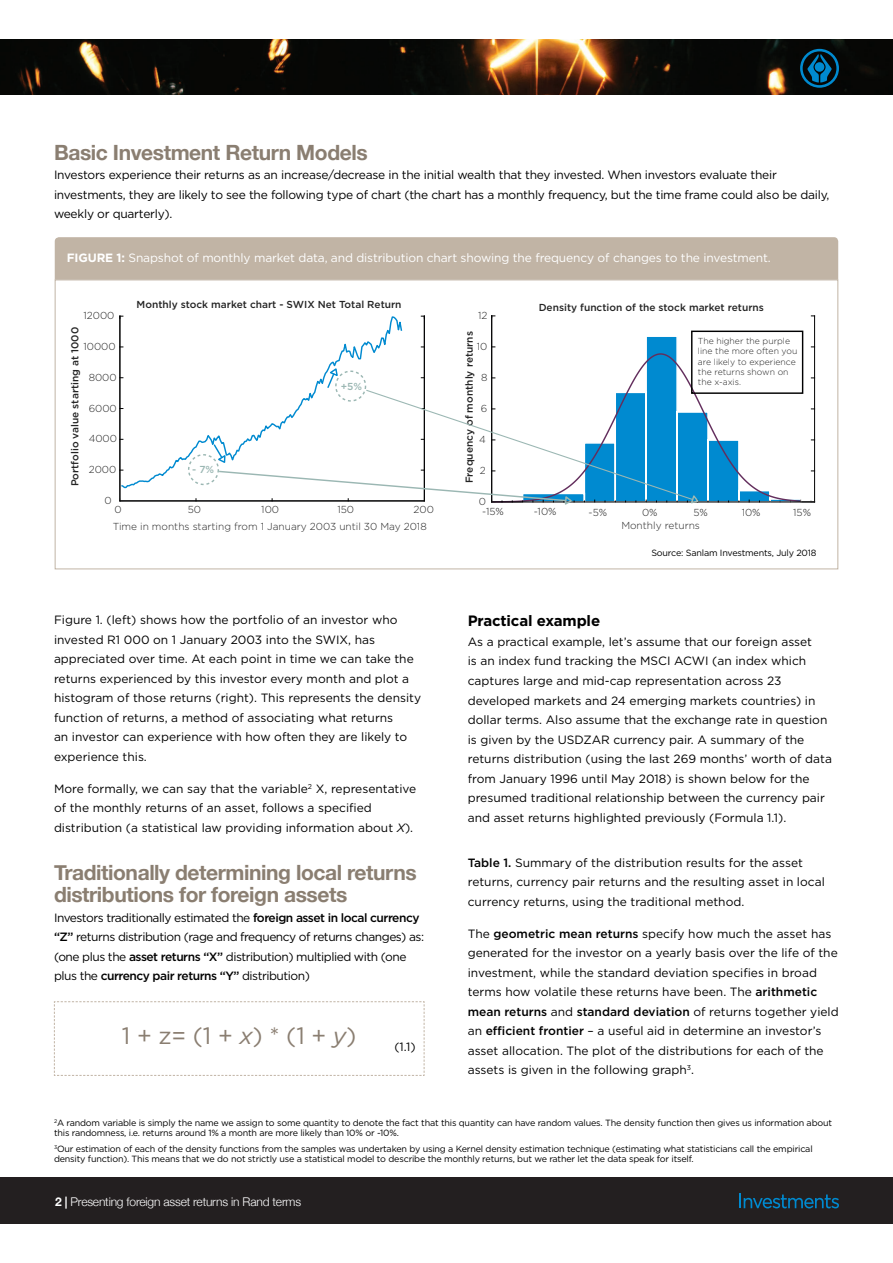
<style>
.page{position:relative;width:893px;height:1263px;background:#fff}
.page>*{position:absolute;margin:0;border:0;box-sizing:border-box;transform-origin:0 0}
.t1{font:23.7px "Gotham";color:#8a7e71}
.t2{font:700 21px/22.5px "Helvetica Neue";letter-spacing:-.02em;color:#8a7e71}
.t3{font:700 15px "Gotham";letter-spacing:-.01em;color:#000}
.t4{font:12px/19.5px "Gotham";color:#000}
.t5{font:12px/19.5px "Gotham";letter-spacing:-.02em;color:#000}
.t6{font:12px/19.5px "Gotham";letter-spacing:-.04em;color:#000}
.t7{font:12px "Gotham";letter-spacing:-.01em;color:#fff}
.t8{font:300 12px "Helvetica Neue";letter-spacing:-.015em;color:#fff}
.t9{font:300 10.2px/16.6px "Gotham";color:#242424}
.t10{font:500 10.2px "Gotham";color:#242424}
.t11{font:500 10.2px "Gotham";color:#9bb7b3}
.t12{font:9px/10.8px "Gotham";letter-spacing:-.02em;color:#000}
.t13{font:300 8.7px/10.5px "Gotham";color:#242424}
.s1{font-weight:700}
.s2{font-style:italic}
.s3{font-weight:500}
</style>
<div class="page">
<div style="left:55px;top:237px;width:783px;height:43px;background:#c1b4a5"></div>
<div style="left:0;top:1177px;width:893px;height:47px;background:#231f20"></div>
<svg style="left:739px;top:1193px;width:100px;height:15px"></svg>
<svg style="left:0;top:39px;width:893px;height:56px;background:#251b10"></svg>
<svg style="left:800px;top:49px;width:39px;height:39px;background:#033e5a"></svg>
<hr style="left:120px;top:500px;width:304px;height:1px;background:#000001">
<hr style="left:120px;top:316px;width:1px;height:185px;background:#000001">
<hr style="left:424px;top:316px;width:1px;height:185px;background:#000001">
<svg style="left:119px;top:315px;width:284px;height:174px"></svg>
<svg style="left:646px;top:337px;width:31px;height:15px"></svg>
<svg style="left:492px;top:352px;width:310px;height:151px"></svg>
<hr style="left:492px;top:501px;width:323px;height:1px;background:#000001">
<hr style="left:491px;top:316px;width:1px;height:186px;background:#000001">
<hr style="left:814px;top:316px;width:1px;height:186px;background:#000001">
<div style="left:691px;top:331px;width:112px;height:63px;border:1px solid #000001"></div>
<div style="left:188px;top:454px;width:31px;height:31px;border:1px dashed #9bb7b3;border-radius:50%"></div>
<svg style="left:212px;top:367px;width:488px;height:138px"></svg>
<svg style="left:54px;top:1001px;width:371px;height:75px"></svg>
<h2 class="t2" style="left:54px;top:141px;width:315px">Basic Investment Return Models</h2>
<p class="t5" style="left:54px;top:165px;width:777px">Investors experience their returns as an increase/decrease in the initial wealth that they invested. When investors evaluate their investments, they are likely to see the following type of chart (the chart has a monthly frequency, but the time frame could also be daily, weekly or quarterly).</p>
<p class="t7" style="left:67px;top:250px;width:705px"><span class="s1">FIGURE 1:</span> Snapshot of monthly market data, and distribution chart showing the frequency of changes to the investment.</p>
<p class="t9" style="left:83px;top:307px;width:32px">12000</p>
<p class="t10" style="left:137px;top:298px;width:266px">Monthly stock market chart - SWIX Net Total Return</p>
<p class="t10" style="left:539px;top:301px;width:227px">Density function of the stock market returns</p>
<p class="t9" style="left:478px;top:307px;width:11px">12</p>
<p class="t10" style="left:68px;top:486px;width:161px;rotate:-90deg">Portfolio value starting at 1000</p>
<p class="t9" style="left:83px;top:338px;width:34px">10000</p>
<p class="t9" style="left:89px;top:369px;width:29px">8000</p>
<p class="t9" style="left:89px;top:399px;width:30px">6000</p>
<p class="t9" style="left:89px;top:430px;width:30px">4000</p>
<p class="t9" style="left:89px;top:461px;width:29px">2000</p>
<p class="t11" style="left:192px;top:462px;width:23px">- 7%</p>
<p class="t11" style="left:341px;top:380px;width:23px">+5%</p>
<p class="t10" style="left:462px;top:483px;width:153px;rotate:-90deg">Frequency of monthly returns</p>
<p class="t9" style="left:477px;top:338px;width:12px">10</p>
<p class="t9" style="left:481px;top:369px;width:8px">8</p>
<p class="t9" style="left:481px;top:399px;width:8px">6</p>
<p class="t9" style="left:479px;top:430px;width:8px">4</p>
<p class="t9" style="left:480px;top:461px;width:7px">2</p>
<p class="t13" style="left:698px;top:335px;width:101px">The higher the purple line the more often you are likely to experience the returns shown on the x-axis.</p>
<p class="t9" style="left:105px;top:491px;width:9px">0</p>
<p class="t9" style="left:114px;top:501px;width:9px">0</p>
<p class="t9" style="left:188px;top:501px;width:15px">50</p>
<p class="t9" style="left:261px;top:501px;width:19px">100</p>
<p class="t9" style="left:337px;top:501px;width:18px">150</p>
<p class="t9" style="left:113px;top:501px;width:322px;text-indent:301px">200<br>Time in months starting from 1 January 2003 until 30 May 2018</p>
<p class="t4" style="left:54px;top:610px;width:369px">Figure 1. (left) shows how the portfolio of an investor who invested R1 000 on 1 January 2003 into the SWIX, has appreciated over time. At each point in time we can take the returns experienced by this investor every month and plot a histogram of those returns (right). This represents the density function of returns, a method of associating what returns<br>an investor can experience with how often they are likely to experience this.</p>
<p class="t4" style="left:54px;top:779px;width:364px">More formally, we can say that the variable<sup>2</sup> X, representative of the monthly returns of an asset, follows a specified distribution (a statistical law providing information about <span class="s2">X</span>).</p>
<h2 class="t2" style="left:54px;top:862px;width:364px">Traditionally determining local returns distributions for foreign assets</h2>
<p class="t6" style="left:54px;top:908px;width:372px">Investors traditionally estimated the <span class="s3">foreign asset in local currency “Z”</span> returns distribution (rage and frequency of returns changes) as: (one plus the <span class="s3">asset returns “X”</span> distribution) multiplied with (one plus the <span class="s3">currency pair returns “Y”</span> distribution)</p>
<h1 class="t1" style="left:122px;top:1021px;width:236px">1 + z= (1 + <span class="s2">x</span>) * (1 + <span class="s2">y</span>)</h1>
<p class="t4" style="left:394px;top:1036px;width:23px">(1.1)</p>
<p class="t9" style="left:479px;top:493px;width:9px">0</p>
<p class="t9" style="left:482px;top:503px;width:23px">-15%</p>
<p class="t9" style="left:534px;top:503px;width:24px">-10%</p>
<p class="t9" style="left:588px;top:503px;width:20px">-5%</p>
<p class="t9" style="left:642px;top:503px;width:17px">0%</p>
<p class="t9" style="left:693px;top:503px;width:16px">5%</p>
<p class="t9" style="left:742px;top:503px;width:20px">10%</p>
<p class="t9" style="left:793px;top:503px;width:19px">15%</p>
<p class="t9" style="left:621px;top:517px;width:80px">Monthly returns</p>
<p class="t12" style="left:651px;top:547px;width:167px">Source: Sanlam Investments, July 2018</p>
<p class="t3" style="left:468px;top:611px;width:134px">Practical example</p>
<p class="t4" style="left:468px;top:632px;width:366px">As a practical example, let’s assume that our foreign asset<br>is an index fund tracking the MSCI ACWI (an index which captures large and mid-cap representation across 23 developed markets and 24 emerging markets countries) in dollar terms. Also assume that the exchange rate in question is given by the USDZAR currency pair. A summary of the returns distribution (using the last 269 months’ worth of data from January 1996 until May 2018) is shown below for the presumed traditional relationship between the currency pair and asset returns highlighted previously (Formula 1.1).</p>
<p class="t4" style="left:468px;top:852px;width:359px"><span class="s3">Table 1.</span> Summary of the distribution results for the asset returns, currency pair returns and the resulting asset in local currency returns, using the traditional method.</p>
<p class="t4" style="left:468px;top:923px;width:372px">The <span class="s3">geometric mean returns</span> specify how much the asset has generated for the investor on a yearly basis over the life of the investment, while the standard deviation specifies in broad terms how volatile these returns have been. The <span class="s3">arithmetic mean returns</span> and <span class="s3">standard deviation</span> of returns together yield an <span class="s3">efficient frontier</span> – a useful aid in determine an investor’s asset allocation. The plot of the distributions for each of the assets is given in the following graph<sup>3</sup>.</p>
<p class="t12" style="left:54px;top:1117px;width:780px"><sup>2</sup>A random variable is simply the name we assign to some quantity to denote the fact that this quantity can have random values. The density function then gives us information about this randomness, i.e. returns around 1% a month are more likely than 10% or -10%.</p>
<p class="t12" style="left:54px;top:1143px;width:760px"><sup>3</sup>Our estimation of each of the density functions from the samples was undertaken by using a Kernel density estimation technique (estimating what statisticians call the empirical density function). This means that we do not strictly use a statistical model to describe the monthly returns, but we rather let the data speak for itself.</p>
<p class="t8" style="left:55px;top:1192px;width:247px"><span class="s1">2 |</span> Presenting foreign asset returns in Rand terms</p>
</div>
